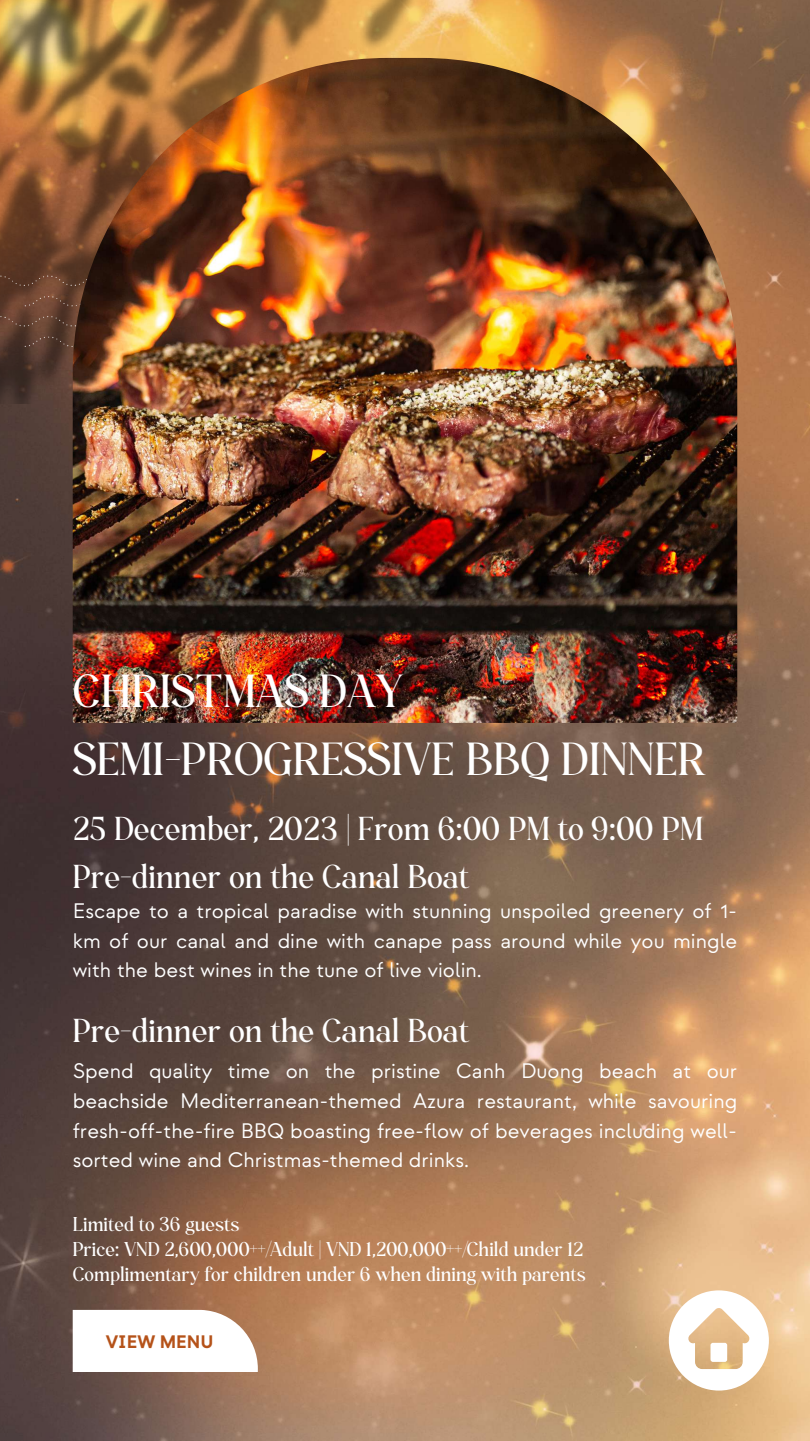
<style>
.page{position:relative;width:810px;height:1441px;background:#fff}
.page>*{position:absolute;margin:0;border:0;box-sizing:border-box;transform-origin:0 0}
.t1{font:500 48.75px/68.1px "Monesta";color:#fff}
.t2{font:500 34.8px "Monesta";color:#fff}
.t3{font:21px/29.8px "Strawford";color:#fff;text-align:justify}
.t4{font:500 21px/24.8px "Monesta";color:#fff}
.t5{font:700 18.08px "Strawford";color:#b55219}
</style>
<div class="page">
<img style="left:0;top:0;width:810px;height:1440px">
<img style="left:0;top:0;width:605px;height:403px">
<img style="left:0;top:258px;width:73px;height:108px">
<svg style="left:669px;top:1290px;width:100px;height:100px"></svg>
<div style="left:711px;top:1342px;width:16px;height:19px;background:#fff;border-radius:2px"></div>
<img style="left:73px;top:58px;width:664px;height:664px">
<svg style="left:73px;top:1309px;width:185px;height:61px"></svg>
<h1 class="t1" style="left:73px;top:659px;width:634px">CHRISTMAS DAY<br>SEMI-PROGRESSIVE BBQ DINNER</h1>
<h2 class="t2" style="left:73px;top:815px;width:632px">25 December, 2023 | From 6:00 PM to 9:00 PM</h2>
<h2 class="t2" style="left:73px;top:862px;width:398px">Pre-dinner on the Canal Boat</h2>
<p class="t3" style="left:73px;top:896px;width:666px">Escape to a tropical paradise with stunning unspoiled greenery of 1- km of our canal and dine with canape pass around while you mingle with the best wines in the tune of live violin.</p>
<h2 class="t2" style="left:73px;top:1016px;width:398px">Pre-dinner on the Canal Boat</h2>
<p class="t3" style="left:73px;top:1056px;width:666px">Spend quality time on the pristine Canh Duong beach at our beachside Mediterranean-themed Azura restaurant, while savouring fresh-off-the-fire BBQ boasting free-flow of beverages including well&shy;sorted wine and Christmas-themed drinks.</p>
<p class="t4" style="left:73px;top:1213px;width:515px">Limited to 36 guests<br>Price: VND 2,600,000++/Adult | VND 1,200,000++/Child under 12<br>Complimentary for children under 6 when dining with parents</p>
<p class="t5" style="left:106px;top:1331px;width:109px">VIEW MENU</p>
</div>
